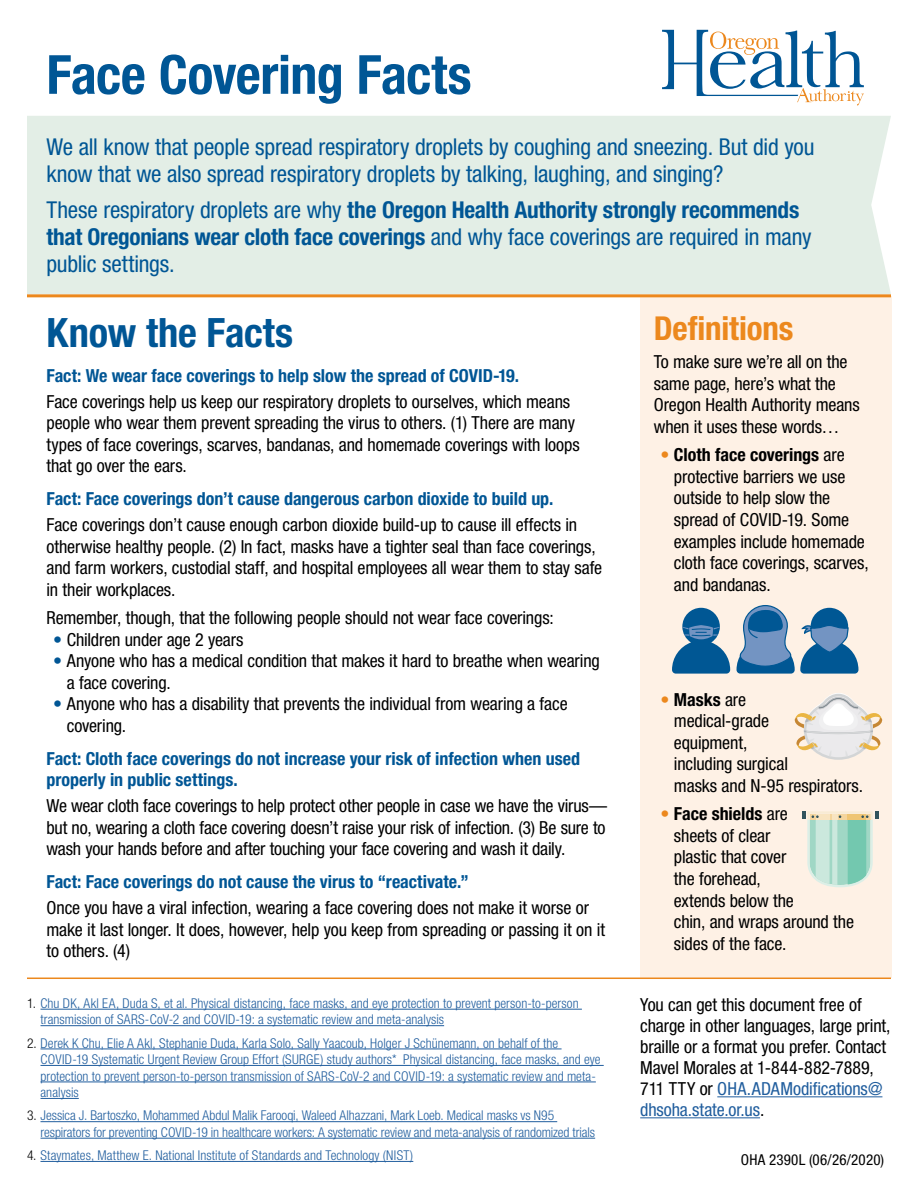
<style>
.page{position:relative;width:918px;height:1188px;background:#fff}
.page>*{position:absolute;margin:0;border:0;box-sizing:border-box;transform-origin:0 0}
.t1{font:700 condensed 54px "Helvetica Neue LT Std";letter-spacing:-.01em;color:#005695}
.t2{font:700 condensed 40.5px "Helvetica Neue LT Std";letter-spacing:-.005em;color:#005695}
.t3{font:700 condensed 33px "Helvetica Neue LT Std";letter-spacing:-.005em;color:#ec881d}
.t4{font:condensed 23.25px/27px "Helvetica Neue LT Std";letter-spacing:-.01em;color:#005695}
.sidebar{font:condensed 18px/21.6px "Helvetica Neue LT Std";letter-spacing:-.005em;color:#000}
.body{font:condensed 18px/21.6px "Helvetica Neue LT Std";letter-spacing:-.01em;color:#000}
.t5{font:700 condensed 18px/21.6px "Helvetica Neue LT Std";color:#005695}
.other_text{font:condensed 15px "Helvetica Neue LT Std";letter-spacing:.015em;color:#000}
.sidebar-2{font:300 condensed 13.5px/16.5px "Helvetica Neue LT Std";letter-spacing:.005em;color:#215e9e}
.s1{font-weight:700}
.s2{color:#005695}
.s3{color:#000}
.s4{font-weight:700;color:#ec881d}
.s5{color:#ec881d}
.s6{color:#215e9e}
</style>
<div class="page">
<div style="left:640px;top:296px;width:251px;height:682px;background:#fef1e5"></div>
<hr style="left:40px;top:1009px;width:542px;height:1px;background:#215e9e">
<hr style="left:40px;top:1025px;width:404px;height:1px;background:#215e9e">
<hr style="left:40px;top:1049px;width:522px;height:1px;background:#215e9e">
<hr style="left:40px;top:1065px;width:564px;height:1px;background:#215e9e">
<hr style="left:40px;top:1082px;width:556px;height:1px;background:#215e9e">
<hr style="left:40px;top:1098px;width:39px;height:1px;background:#215e9e">
<hr style="left:40px;top:1121px;width:517px;height:1px;background:#215e9e">
<hr style="left:40px;top:1138px;width:555px;height:1px;background:#215e9e">
<hr style="left:40px;top:1161px;width:373px;height:1px;background:#215e9e">
<div style="left:27px;top:116px;width:864px;height:178px;background:#e3eee6"></div>
<svg style="left:662px;top:30px;width:202px;height:75px"></svg>
<hr style="left:717px;top:1096px;width:165px;height:1px;background:#215e9e">
<hr style="left:640px;top:1117px;width:120px;height:1px;background:#215e9e">
<svg style="left:672px;top:605px;width:186px;height:69px"></svg>
<svg style="left:802px;top:811px;width:77px;height:76px"></svg>
<svg style="left:794px;top:693px;width:89px;height:67px"></svg>
<hr style="left:27px;top:294px;width:864px;height:3px;background:#ec881d">
<hr style="left:27px;top:978px;width:864px;height:1px;background:#ec881d">
<p class="t1" style="left:46px;top:42px;width:427px">Face Covering Facts</p>
<p class="t4" style="left:46px;top:133px;width:769px">We all know that people spread respiratory droplets by coughing and sneezing. But did you know that we also spread respiratory droplets by talking, laughing, and singing?</p>
<p class="t4" style="left:46px;top:196px;width:767px">These respiratory droplets are why <span class="s1">the Oregon Health Authority strongly recommends that Oregonians wear cloth face coverings</span> and why face coverings are required in many public settings.</p>
<p class="t2" style="left:46px;top:308px;width:248px">Know the Facts</p>
<p class="t5" style="left:46px;top:364px;width:474px">Fact: We wear face coverings to help slow the spread of COVID-19.</p>
<p class="sidebar" style="left:46px;top:390px;width:535px">Face coverings help us keep our respiratory droplets to ourselves, which means people who wear them prevent spreading the virus to others. (1) There are many types of face coverings, scarves, bandanas, and homemade coverings with loops that go over the ears.</p>
<p class="t5" style="left:46px;top:488px;width:508px">Fact: Face coverings don’t cause dangerous carbon dioxide to build up.</p>
<p class="sidebar" style="left:46px;top:514px;width:557px">Face coverings don’t cause enough carbon dioxide build-up to cause ill effects in otherwise healthy people. (2) In fact, masks have a tighter seal than face coverings, and farm workers, custodial staff, and hospital employees all wear them to stay safe in their workplaces.</p>
<p class="sidebar" style="left:46px;top:607px;width:509px">Remember, though, that the following people should not wear face coverings:</p>
<p class="body" style="left:53px;top:628px;width:192px"><span class="s2">•</span> Children under age 2 years</p>
<p class="body" style="left:67px;top:650px;width:535px;text-indent:-14px"><span class="s2">•</span> Anyone who has a medical condition that makes it hard to breathe when wearing a face covering.</p>
<p class="body" style="left:67px;top:693px;width:502px;text-indent:-14px"><span class="s2">•</span> Anyone who has a disability that prevents the individual from wearing a face covering.</p>
<p class="t5" style="left:46px;top:747px;width:535px">Fact: Cloth face coverings do not increase your risk of infection when used properly in public settings.</p>
<p class="sidebar" style="left:46px;top:795px;width:562px;text-align:justify">We wear cloth face coverings to help protect other people in case we have the virus— but no, wearing a cloth face covering doesn’t raise your risk of infection. (3) Be sure to wash your hands before and after touching your face covering and wash it daily.</p>
<p class="t5" style="left:46px;top:871px;width:424px">Fact: Face coverings do not cause the virus to “reactivate.”</p>
<p class="sidebar" style="left:46px;top:897px;width:560px">Once you have a viral infection, wearing a face covering does not make it worse or make it last longer. It does, however, help you keep from spreading or passing it on it to others. (4)</p>
<p class="sidebar-2" style="left:40px;top:995px;width:540px;text-indent:-14px"><span class="s3">1.</span> Chu DK, Akl EA, Duda S, et al. Physical distancing, face masks, and eye protection to prevent person-to-person transmission of SARS-CoV-2 and COVID-19: a systematic review and meta-analysis</p>
<p class="sidebar-2" style="left:40px;top:1034px;width:562px;text-indent:-14px"><span class="s3">2.</span> Derek K Chu, Elie A Akl, Stephanie Duda, Karla Solo, Sally Yaacoub, Holger J Schünemann, on behalf of the COVID-19 Systematic Urgent Review Group Effort (SURGE) study authors* Physical distancing, face masks, and eye protection to prevent person-to-person transmission of SARS-CoV-2 and COVID-19: a systematic review and meta&shy;analysis</p>
<p class="sidebar-2" style="left:40px;top:1107px;width:556px;text-indent:-14px"><span class="s3">3.</span> Jessica J. Bartoszko, Mohammed Abdul Malik Farooqi, Waleed Alhazzani, Mark Loeb. Medical masks vs N95 respirators for preventing COVID-19 in healthcare workers: A systematic review and meta-analysis of randomized trials</p>
<p class="sidebar-2" style="left:27px;top:1147px;width:388px"><span class="s3">4.</span> Staymates, Matthew E. National Institute of Standards and Technology (NIST)</p>
<p class="t3" style="left:654px;top:308px;width:141px">Definitions</p>
<p class="sidebar" style="left:654px;top:351px;width:208px">To make sure we’re all on the same page, here’s what the<br>Oregon Health Authority means when it uses these words…</p>
<p class="body" style="left:674px;top:444px;width:196px;text-indent:-14px"><span class="s4">•</span> <span class="s1">Cloth face coverings</span> are protective barriers we use outside to help slow the spread of COVID-19. Some examples include homemade cloth face coverings, scarves, and bandanas.</p>
<p class="body" style="left:674px;top:688px;width:191px;text-indent:-14px"><span class="s4">•</span> <span class="s1">Masks</span> are<br>medical-grade<br>equipment,<br>including surgical<br>masks and N-95 respirators.</p>
<p class="body" style="left:674px;top:803px;width:182px;text-indent:-14px"><span class="s5">•</span> <span class="s1">Face shields</span> are<br>sheets of clear<br>plastic that cover<br>the forehead,<br>extends below the<br>chin, and wraps around the sides of the face.</p>
<p class="sidebar" style="left:640px;top:994px;width:252px;line-height:21px">You can get this document free of charge in other languages, large print, braille or a format you prefer. Contact Mavel Morales at 1-844-882-7889, 711 TTY or <span class="s6">OHA.ADAModifications@ dhsoha.state.or.us</span>.</p>
<p class="other_text" style="left:741px;top:1151px;width:145px">OHA 2390L (06/26/2020)</p>
</div>
